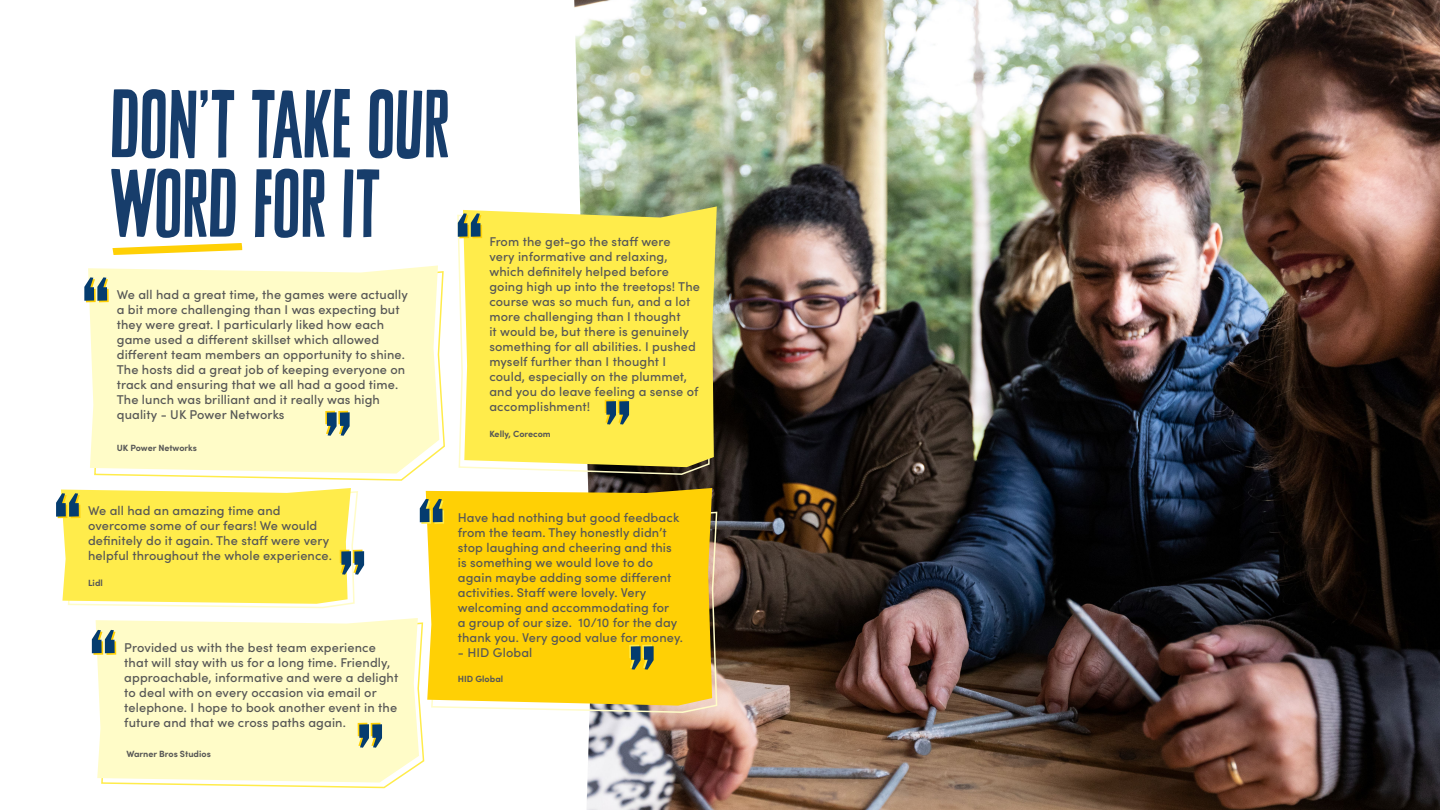
<style>
.page{position:relative;width:1440px;height:810px;background:#fff}
.page>*{position:absolute;margin:0;border:0;box-sizing:border-box;transform-origin:0 0}
.t1{font:88.5px/79.5px "Sheldon";color:#173d6b}
.t2{font:500 12.75px/15px "Sofia Pro";letter-spacing:.01em;color:#575756}
.t3{font:700 9px "Sofia Pro";color:#575756}
</style>
<div class="page">
<img style="left:574px;top:0;width:866px;height:810px">
<svg style="left:113px;top:243px;width:129px;height:12px"></svg>
<svg style="left:94px;top:271px;width:351px;height:210px"></svg>
<div style="left:88px;top:265px;width:351px;height:209px;background:#fffcc8"></div>
<svg style="left:84px;top:277px;width:25px;height:25px"></svg>
<svg style="left:325px;top:411px;width:25px;height:25px"></svg>
<svg style="left:56px;top:488px;width:308px;height:121px"></svg>
<svg style="left:431px;top:511px;width:287px;height:203px"></svg>
<div style="left:426px;top:488px;width:286px;height:218px;background:#ffd005"></div>
<svg style="left:420px;top:499px;width:24px;height:25px"></svg>
<svg style="left:629px;top:645px;width:25px;height:25px"></svg>
<svg style="left:457px;top:214px;width:256px;height:262px"></svg>
<svg style="left:463px;top:206px;width:254px;height:261px;fill:#ffec4b"></svg>
<svg style="left:458px;top:213px;width:24px;height:25px"></svg>
<svg style="left:605px;top:400px;width:24px;height:25px"></svg>
<svg style="left:101px;top:622px;width:324px;height:167px"></svg>
<div style="left:96px;top:618px;width:323px;height:165px;background:#fffcc8"></div>
<svg style="left:92px;top:630px;width:24px;height:25px"></svg>
<svg style="left:358px;top:723px;width:24px;height:25px"></svg>
<h1 class="t1" style="left:110px;top:85px;width:341px">DON’T TAKE OUR<br>WORD FOR IT</h1>
<p class="t2" style="left:117px;top:286px;width:293px">We all had a great time, the games were actually a bit more challenging than I was expecting but they were great. I particularly liked how each game used a different skillset which allowed different team members an opportunity to shine.<br>The hosts did a great job of keeping everyone on track and ensuring that we all had a good time.<br>The lunch was brilliant and it really was high quality - UK Power Networks</p>
<p class="t3" style="left:117px;top:441px;width:82px">UK Power Networks</p>
<p class="t2" style="left:489px;top:233px;width:212px">From the get-go the staff were<br>very informative and relaxing, which definitely helped before going high up into the treetops! The course was so much fun, and a lot more challenging than I thought<br>it would be, but there is genuinely something for all abilities. I pushed myself further than I thought I could, especially on the plummet, and you do leave feeling a sense of accomplishment!</p>
<p class="t3" style="left:489px;top:427px;width:63px">Kelly, Corecom</p>
<p class="t2" style="left:88px;top:502px;width:245px">We all had an amazing time and overcome some of our fears! We would definitely do it again. The staff were very helpful throughout the whole experience.</p>
<p class="t3" style="left:88px;top:576px;width:16px">Lidl</p>
<p class="t2" style="left:124px;top:639px;width:275px">Provided us with the best team experience that will stay with us for a long time. Friendly, approachable, informative and were a delight to deal with on every occasion via email or telephone. I hope to book another event in the future and that we cross paths again.</p>
<p class="t3" style="left:126px;top:747px;width:86px">Warner Bros Studios</p>
<p class="t2" style="left:458px;top:509px;width:227px">Have had nothing but good feedback from the team. They honestly didn’t stop laughing and cheering and this is something we would love to do again maybe adding some different activities. Staff were lovely. Very welcoming and accommodating for<br>a group of our size. 10/10 for the day thank you. Very good value for money.</p>
<p class="t2" style="left:458px;top:644px;width:76px">- HID Global</p>
<p class="t3" style="left:458px;top:672px;width:47px">HID Global</p>
</div>
